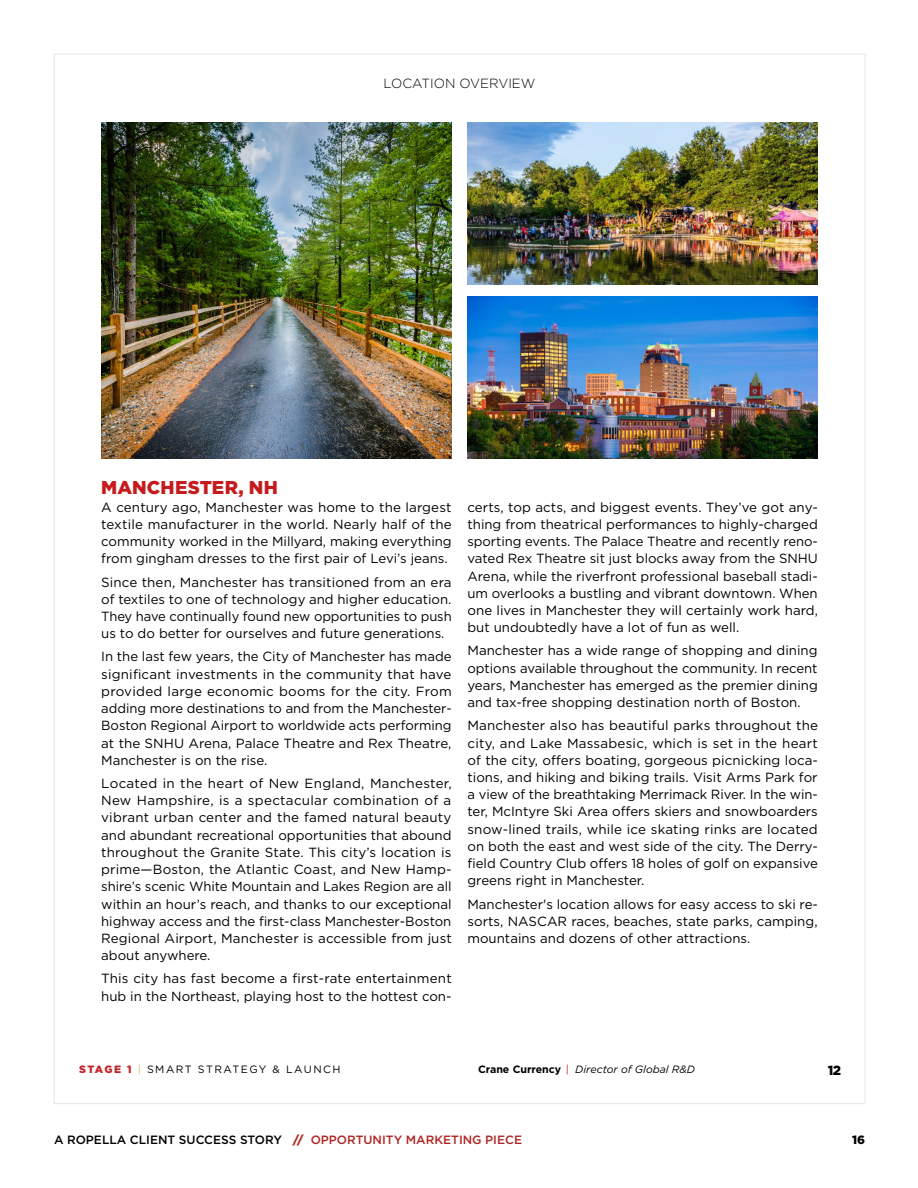
<style>
.page{position:relative;width:918px;height:1188px;background:#fff}
.page>*{position:absolute;margin:0;border:0;box-sizing:border-box;transform-origin:0 0}
.t1{font:900 18.6px "Gotham";letter-spacing:.005em;color:#c61a1d}
.t2{font:13.2px/17.2px "Gotham";color:#000;text-align:justify}
.t3{font:300 13.2px "Gotham";color:#000}
.t4{font:900 13.2px "Gotham";color:#000}
.t5{font:500 12px "Gotham";color:#000}
.t6{font:900 12px "Gotham";color:#000}
.t7{font:italic 10.65px "Gotham";color:#000}
.t8{font:10.65px "Gotham";letter-spacing:.14em;color:#000}
.t9{font:900 10.65px "Gotham";letter-spacing:.11em;color:#c42428}
.s1{font-weight:700;font-style:normal}
.s2{font-style:normal;color:#c42428}
.s3{color:#efb047}
.s4{font-weight:900;color:#ae2524}
.s5{color:#ae2524}
</style>
<div class="page">
<img style="left:102px;top:123px;width:350px;height:336px">
<img style="left:468px;top:123px;width:349px;height:162px">
<img style="left:468px;top:296px;width:349px;height:163px">
<p class="t3" style="left:384px;top:75px;width:153px">LOCATION OVERVIEW</p>
<h1 class="t1" style="left:101px;top:475px;width:178px">MANCHESTER, NH</h1>
<p class="t2" style="left:101px;top:498px;width:352px">A century ago, Manchester was home to the largest textile manufacturer in the world. Nearly half of the community worked in the Millyard, making everything from gingham dresses to the first pair of Levi’s jeans.</p>
<p class="t2" style="left:101px;top:573px;width:352px">Since then, Manchester has transitioned from an era of textiles to one of technology and higher education.<br>They have continually found new opportunities to push us to do better for ourselves and future generations.</p>
<p class="t2" style="left:101px;top:648px;width:352px">In the last few years, the City of Manchester has made significant investments in the community that have provided large economic booms for the city. From adding more destinations to and from the Manchester-Boston Regional Airport to worldwide acts performing at the SNHU Arena, Palace Theatre and Rex Theatre, Manchester is on the rise.</p>
<p class="t2" style="left:101px;top:774px;width:352px">Located in the heart of New England, Manchester, New Hampshire, is a spectacular combination of a vibrant urban center and the famed natural beauty and abundant recreational opportunities that abound throughout the Granite State. This city’s location is prime—Boston, the Atlantic Coast, and New Hamp&shy;shire’s scenic White Mountain and Lakes Region are all within an hour’s reach, and thanks to our exceptional highway access and the first-class Manchester-Boston Regional Airport, Manchester is accessible from just about anywhere.</p>
<p class="t2" style="left:101px;top:970px;width:352px">This city has fast become a first-rate entertainment hub in the Northeast, playing host to the hottest con-</p>
<p class="t2" style="left:467px;top:498px;width:352px">certs, top acts, and biggest events. They’ve got any&shy;thing from theatrical performances to highly-charged sporting events. The Palace Theatre and recently reno&shy;vated Rex Theatre sit just blocks away from the SNHU Arena, while the riverfront professional baseball stadi&shy;um overlooks a bustling and vibrant downtown. When one lives in Manchester they will certainly work hard, but undoubtedly have a lot of fun as well.</p>
<p class="t2" style="left:467px;top:642px;width:352px">Manchester has a wide range of shopping and dining options available throughout the community. In recent years, Manchester has emerged as the premier dining and tax-free shopping destination north of Boston.</p>
<p class="t2" style="left:467px;top:717px;width:352px">Manchester also has beautiful parks throughout the city, and Lake Massabesic, which is set in the heart of the city, offers boating, gorgeous picnicking loca&shy;tions, and hiking and biking trails. Visit Arms Park for a view of the breathtaking Merrimack River. In the win&shy;ter, McIntyre Ski Area offers skiers and snowboarders snow-lined trails, while ice skating rinks are located on both the east and west side of the city. The Derry&shy;field Country Club offers 18 holes of golf on expansive greens right in Manchester.</p>
<p class="t2" style="left:467px;top:895px;width:352px">Manchester's location allows for easy access to ski re&shy;sorts, NASCAR races, beaches, state parks, camping, mountains and dozens of other attractions.</p>
<p class="t9" style="left:79px;top:1062px;width:54px">STAGE 1</p>
<p class="t7" style="left:478px;top:1062px;width:218px"><span class="s1">Crane Currency</span> <span class="s2">|</span> Director of Global R&amp;D</p>
<p class="t4" style="left:828px;top:1061px;width:15px">12</p>
<p class="t8" style="left:138px;top:1062px;width:204px"><span class="s3">|</span> SMART STRATEGY &amp; LAUNCH</p>
<p class="t5" style="left:54px;top:1132px;width:470px">A ROPELLA CLIENT SUCCESS STORY <span class="s4">//</span> <span class="s5">OPPORTUNITY MARKETING PIECE</span></p>
<p class="t6" style="left:852px;top:1131px;width:15px">16</p>
</div>
